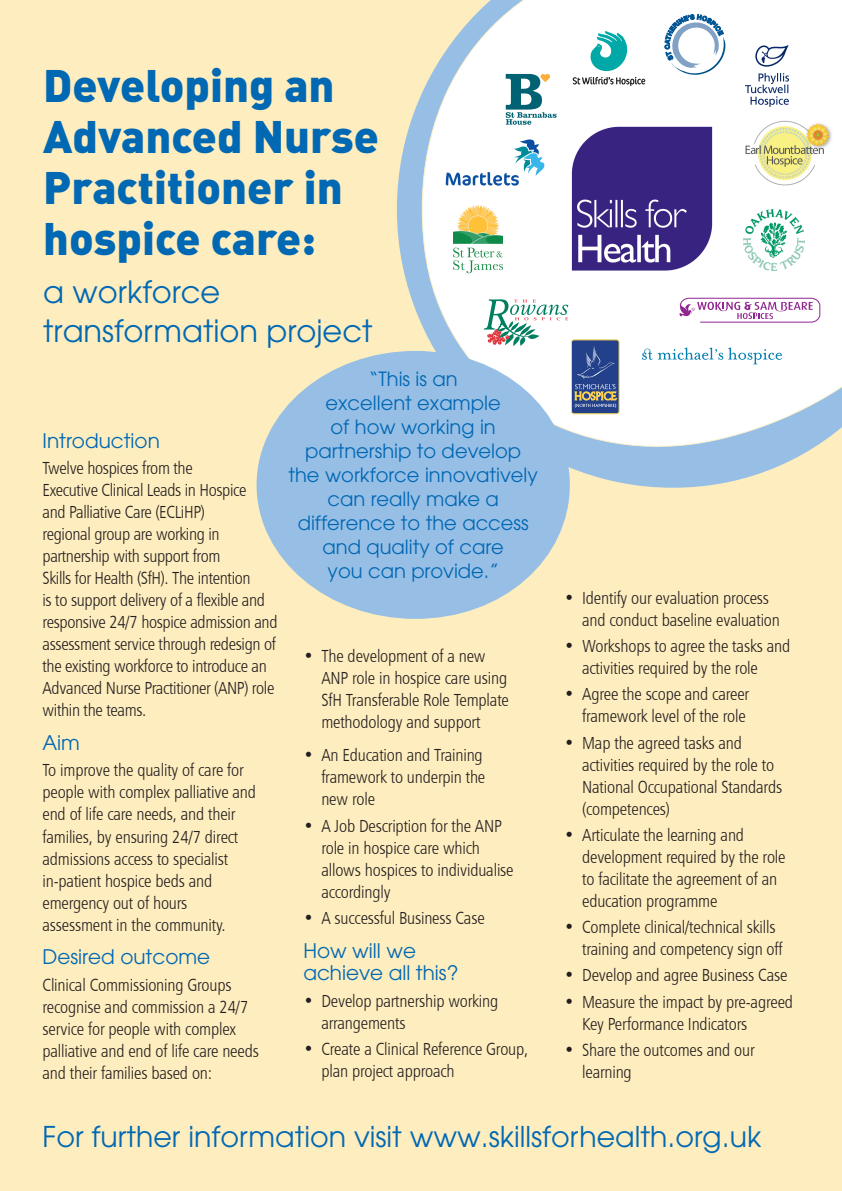
<style>
.page{position:relative;width:842px;height:1191px;background:#feedbe}
.page>*{position:absolute;margin:0;border:0;box-sizing:border-box;transform-origin:0 0}
.t1{font:45px/51px "DIN Black Alternate";color:#0168b3}
.t2{font:30.5px/38.5px "Avant Garde";color:#0168b3}
.t3{font:28.5px "Avant Garde";color:#0168b3}
.Text{font:20px/22.5px "Avant Garde";color:#0168b3}
.t4{font:19.5px/24px "Avant Garde";color:#0168b3;text-align:center}
.Text-2{font:17.5px/22px "Humanist 777 BT Light Condensed B";letter-spacing:-.01em;color:#231f20}
</style>
<div class="page">
<svg style="left:397px;top:131px;width:369px;height:357px;fill:#97bfe6"></svg>
<svg style="left:408px;top:0;width:434px;height:471px;background:#eff4f7"></svg>
<img style="left:564px;top:121px;width:154px;height:160px">
<svg style="left:573px;top:77px;width:72px;height:9px"></svg>
<svg style="left:588px;top:31px;width:39px;height:40px;background:#6acccb"></svg>
<img style="left:745px;top:46px;width:44px;height:61px">
<img style="left:746px;top:118px;width:86px;height:72px">
<svg style="left:506px;top:74px;width:51px;height:51px;background:#97bdc1"></svg>
<svg style="left:446px;top:139px;width:98px;height:47px;background:#d1e3ef"></svg>
<svg style="left:484px;top:299px;width:84px;height:47px;background:#c8dad4"></svg>
<img style="left:453px;top:205px;width:49px;height:70px">
<div style="left:571px;top:340px;width:48px;height:74px;background:#23418a;border-radius:3px"></div>
<div style="left:571px;top:339px;width:49px;height:75px;border:1px solid #fad757;border-radius:3px"></div>
<svg style="left:577px;top:346px;width:37px;height:32px"></svg>
<svg style="left:575px;top:384px;width:41px;height:24px"></svg>
<svg style="left:679px;top:298px;width:141px;height:24px;background:#e6cee6"></svg>
<svg style="left:642px;top:347px;width:140px;height:17px;background:#d6eaf2"></svg>
<div style="left:257px;top:351px;width:313px;height:268px;background:#97bfe6;border-radius:50%"></div>
<svg style="left:665px;top:14px;width:60px;height:62px;background:#c8d8e6"></svg>
<img style="left:743px;top:210px;width:61px;height:61px">
<p class="t1" style="left:43px;top:57px;width:337px">Developing an<br>Advanced Nurse<br>Practitioner in hospice care:</p>
<p class="t2" style="left:43px;top:272px;width:331px">a workforce transformation project</p>
<p class="Text" style="left:43px;top:429px;width:119px">Introduction</p>
<p class="Text-2" style="left:43px;top:457px;width:237px">Twelve hospices from the<br>Executive Clinical Leads in Hospice<br>and Palliative Care (ECLiHP)<br>regional group are working in partnership with support from<br>Skills for Health (SfH). The intention<br>is to support delivery of a flexible and responsive 24/7 hospice admission and assessment service through redesign of the existing workforce to introduce an Advanced Nurse Practitioner (ANP) role within the teams.</p>
<p class="Text" style="left:43px;top:731px;width:39px">Aim</p>
<p class="Text-2" style="left:43px;top:759px;width:215px">To improve the quality of care for people with complex palliative and end of life care needs, and their families, by ensuring 24/7 direct admissions access to specialist in-patient hospice beds and emergency out of hours assessment in the community.</p>
<p class="Text" style="left:43px;top:945px;width:169px">Desired outcome</p>
<p class="Text-2" style="left:43px;top:973px;width:218px">Clinical Commissioning Groups recognise and commission a 24/7 service for people with complex palliative and end of life care needs and their families based on:</p>
<p class="t4" style="left:288px;top:367px;width:251px">“This is an<br>excellent example<br>of how working in partnership to develop the workforce innovatively can really make a difference to the access and quality of care<br>you can provide.”</p>
<p class="Text-2" style="left:321px;top:644px;width:189px;text-indent:-18px">• The development of a new<br>ANP role in hospice care using<br>SfH Transferable Role Template methodology and support</p>
<p class="Text-2" style="left:321px;top:744px;width:165px;text-indent:-18px">• An Education and Training framework to underpin the new role</p>
<p class="Text-2" style="left:321px;top:814px;width:194px;text-indent:-18px">• A Job Description for the ANP role in hospice care which allows hospices to individualise accordingly</p>
<p class="Text-2" style="left:303px;top:906px;width:183px">• A successful Business Case</p>
<p class="Text" style="left:303px;top:939px;width:157px">How will we achieve all this?</p>
<p class="Text-2" style="left:321px;top:989px;width:179px;text-indent:-18px">• Develop partnership working arrangements</p>
<p class="Text-2" style="left:321px;top:1037px;width:209px;text-indent:-18px">• Create a Clinical Reference Group, plan project approach</p>
<p class="Text-2" style="left:582px;top:586px;width:199px;text-indent:-18px">• Identify our evaluation process and conduct baseline evaluation</p>
<p class="Text-2" style="left:582px;top:635px;width:210px;text-indent:-18px">• Workshops to agree the tasks and activities required by the role</p>
<p class="Text-2" style="left:564px;top:683px;width:186px;text-align:right">• Agree the scope and career framework level of the role</p>
<p class="Text-2" style="left:582px;top:731px;width:202px;text-indent:-18px">• Map the agreed tasks and activities required by the role to<br>National Occupational Standards (competences)</p>
<p class="Text-2" style="left:582px;top:823px;width:205px;text-indent:-18px">• Articulate the learning and development required by the role to facilitate the agreement of an education programme</p>
<p class="Text-2" style="left:582px;top:916px;width:202px;text-indent:-18px">• Complete clinical/technical skills training and competency sign off</p>
<p class="Text-2" style="left:564px;top:964px;width:225px">• Develop and agree Business Case</p>
<p class="Text-2" style="left:582px;top:990px;width:212px;text-indent:-18px">• Measure the impact by pre-agreed<br>Key Performance Indicators</p>
<p class="Text-2" style="left:582px;top:1038px;width:174px;text-indent:-18px">• Share the outcomes and our learning</p>
<p class="t3" style="left:43px;top:1119px;width:720px">For further information visit www.skillsforhealth.org.uk</p>
</div>
